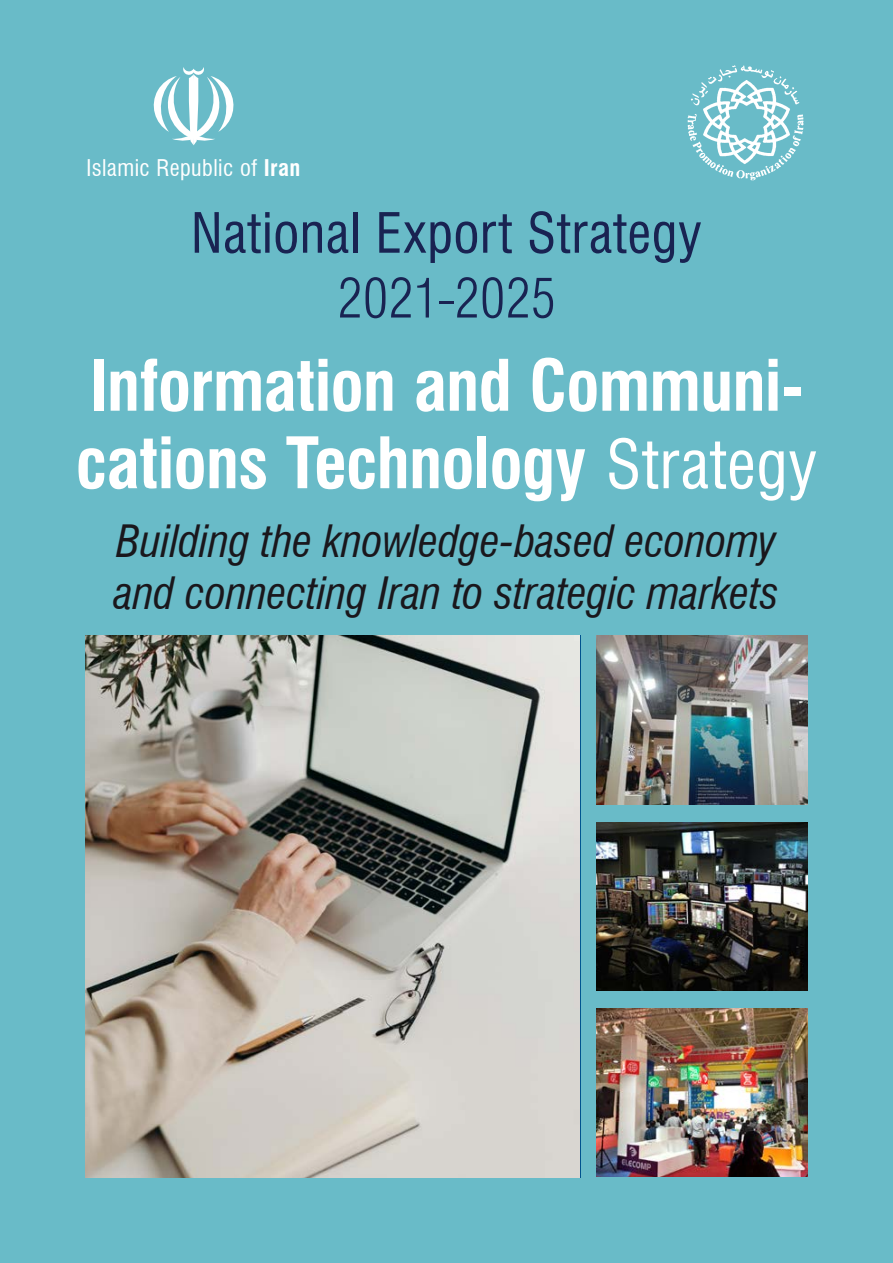
<style>
.page{position:relative;width:893px;height:1263px;background:#69bbc8}
.page>*{position:absolute;margin:0;border:0;box-sizing:border-box;transform-origin:0 0}
.t1{font:700 condensed 69px/77.6px "Swiss 721 BT";letter-spacing:-.015em;color:#fff}
.t2{font:condensed 54px "Swiss 721 BT";letter-spacing:.015em;color:#192352}
.t3{font:300 condensed 54px "Swiss 721 BT";letter-spacing:.005em;color:#192352}
.t4{font:italic condensed 43.5px/52.2px "Swiss 721 BT";letter-spacing:-.005em;color:#1a171c}
.t5{font:condensed 22.5px "Swiss 721 BT";letter-spacing:.02em;color:#fff}
.s1{font-weight:700}
.s2{font-weight:400;font-size:65.55px}
</style>
<div class="page">
<img style="left:85px;top:636px;width:494px;height:542px">
<img style="left:596px;top:1008px;width:212px;height:169px">
<img style="left:596px;top:822px;width:212px;height:169px">
<img style="left:596px;top:636px;width:212px;height:168px">
<svg style="left:154px;top:67px;width:79px;height:78px"></svg>
<img style="left:687px;top:65px;width:117px;height:116px">
<p class="t5" style="left:86px;top:154px;width:216px">Islamic Republic of <span class="s1">Iran</span></p>
<p class="t2" style="left:191px;top:201px;width:512px">National Export Strategy</p>
<p class="t3" style="left:337px;top:265px;width:220px">2021-2025</p>
<p class="t1" style="left:76px;top:347px;width:743px">Information and Communi&shy;cations Technology <span class="s2">Strategy</span></p>
<p class="t4" style="left:114px;top:515px;width:667px">Building the knowledge-based economy and connecting Iran to strategic markets</p>
</div>
